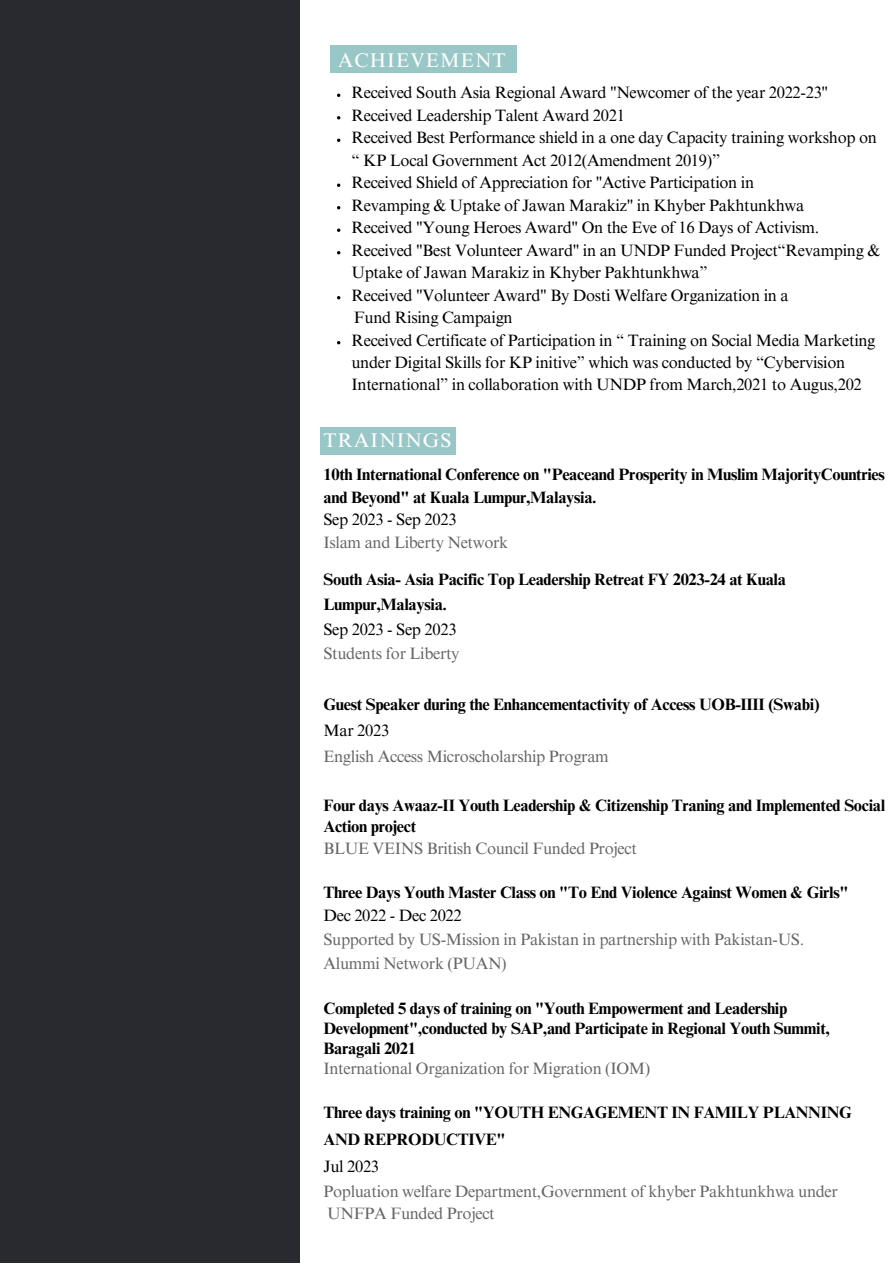
<style>
.page{position:relative;width:893px;height:1264px;background:#fff}
.page>*{position:absolute;margin:0;border:0;box-sizing:border-box;transform-origin:0 0}
.t1{font:19.8px "Times NRMT Pro";letter-spacing:.055em;color:#fff}
.t2{font:16.5px/22.5px "Times NRMT Pro";letter-spacing:-.02em;color:#000}
.t3{font:700 16.5px/22.5px "Times NRMT Pro";letter-spacing:-.02em;color:#000}
.t4{font:16.5px "Times NRMT Pro";letter-spacing:-.02em;color:#666}
</style>
<div class="page">
<div style="left:0;top:0;width:300px;height:1262px;background:#292930"></div>
<div style="left:330px;top:45px;width:186px;height:27px;background:#99c7c7"></div>
<div style="left:321px;top:427px;width:135px;height:27px;background:#99c7c7"></div>
<svg style="left:337px;top:183px;width:3px;height:4px"></svg>
<svg style="left:337px;top:228px;width:3px;height:4px"></svg>
<p class="t1" style="left:338px;top:53px;width:169px">ACHIEVEMENT</p>
<p class="t2" style="left:351px;top:83px;width:478px">Received South Asia Regional Award "Newcomer of the year 2022-23"</p>
<p class="t2" style="left:351px;top:106px;width:275px">Received Leadership Talent Award 2021</p>
<p class="t2" style="left:351px;top:128px;width:527px">Received Best Performance shield in a one day Capacity training workshop on “ KP Local Government Act 2012(Amendment 2019)”</p>
<p class="t2" style="left:351px;top:173px;width:404px">Received Shield of Appreciation for "Active Participation in</p>
<p class="t2" style="left:351px;top:196px;width:454px">Revamping &amp; Uptake of Jawan Marakiz" in Khyber Pakhtunkhwa</p>
<p class="t2" style="left:351px;top:218px;width:469px">Received "Young Heroes Award" On the Eve of 16 Days of Activism.</p>
<p class="t2" style="left:351px;top:241px;width:530px">Received "Best Volunteer Award" in an UNDP Funded Project“Revamping &amp;<br>Uptake of Jawan Marakiz in Khyber Pakhtunkhwa”</p>
<p class="t2" style="left:351px;top:286px;width:438px">Received "Volunteer Award" By Dosti Welfare Organization in a</p>
<p class="t2" style="left:351px;top:331px;width:525px">Received Certificate of Participation in “ Training on Social Media Marketing under Digital Skills for KP initive” which was conducted by “Cybervision<br>International” in collaboration with UNDP from March,2021 to Augus,202</p>
<p class="t2" style="left:354px;top:308px;width:160px">Fund Rising Campaign</p>
<p class="t1" style="left:323px;top:432px;width:129px">TRAININGS</p>
<p class="t3" style="left:323px;top:465px;width:563px">10th International Conference on "Peaceand Prosperity in Muslim MajorityCountries and Beyond" at Kuala Lumpur,Malaysia.</p>
<p class="t2" style="left:323px;top:510px;width:135px">Sep 2023 - Sep 2023</p>
<p class="t4" style="left:323px;top:536px;width:186px">Islam and Liberty Network</p>
<p class="t3" style="left:323px;top:569px;width:464px;line-height:24.8px">South Asia- Asia Pacific Top Leadership Retreat FY 2023-24 at Kuala<br>Lumpur,Malaysia.</p>
<p class="t2" style="left:323px;top:619px;width:135px">Sep 2023 - Sep 2023</p>
<p class="t4" style="left:323px;top:647px;width:137px">Students for Liberty</p>
<p class="t3" style="left:323px;top:695px;width:497px">Guest Speaker during the Enhancementactivity of Access UOB-IIII (Swabi)</p>
<p class="t2" style="left:323px;top:721px;width:67px">Mar 2023</p>
<p class="t4" style="left:323px;top:749px;width:287px">English Access Microscholarship Program</p>
<p class="t3" style="left:323px;top:796px;width:563px;line-height:21.3px">Four days Awaaz-II Youth Leadership &amp; Citizenship Traning and Implemented Social<br>Action project</p>
<p class="t4" style="left:323px;top:842px;width:315px">BLUE VEINS British Council Funded Project</p>
<p class="t3" style="left:323px;top:882px;width:526px">Three Days Youth Master Class on "To End Violence Against Women &amp; Girls"</p>
<p class="t2" style="left:323px;top:906px;width:140px">Dec 2022 - Dec 2022</p>
<p class="t4" style="left:323px;top:933px;width:482px">Supported by US-Mission in Pakistan in partnership with Pakistan-US.</p>
<p class="t4" style="left:323px;top:956px;width:185px">Alummi Network (PUAN)</p>
<p class="t3" style="left:323px;top:998px;width:465px">Completed 5 days of training on "Youth Empowerment and Leadership</p>
<p class="t3" style="left:323px;top:1020px;width:508px;line-height:20.2px">Development",conducted by SAP,and Participate in Regional Youth Summit,<br>Baragali 2021</p>
<p class="t4" style="left:323px;top:1062px;width:328px">International Organization for Migration (IOM)</p>
<p class="t3" style="left:323px;top:1100px;width:529px;line-height:27px">Three days training on "YOUTH ENGAGEMENT IN FAMILY PLANNING<br>AND REPRODUCTIVE"</p>
<p class="t2" style="left:323px;top:1157px;width:57px">Jul 2023</p>
<p class="t4" style="left:323px;top:1184px;width:516px">Popluation welfare Department,Government of khyber Pakhtunkhwa under</p>
<p class="t4" style="left:327px;top:1207px;width:169px">UNFPA Funded Project</p>
</div>
